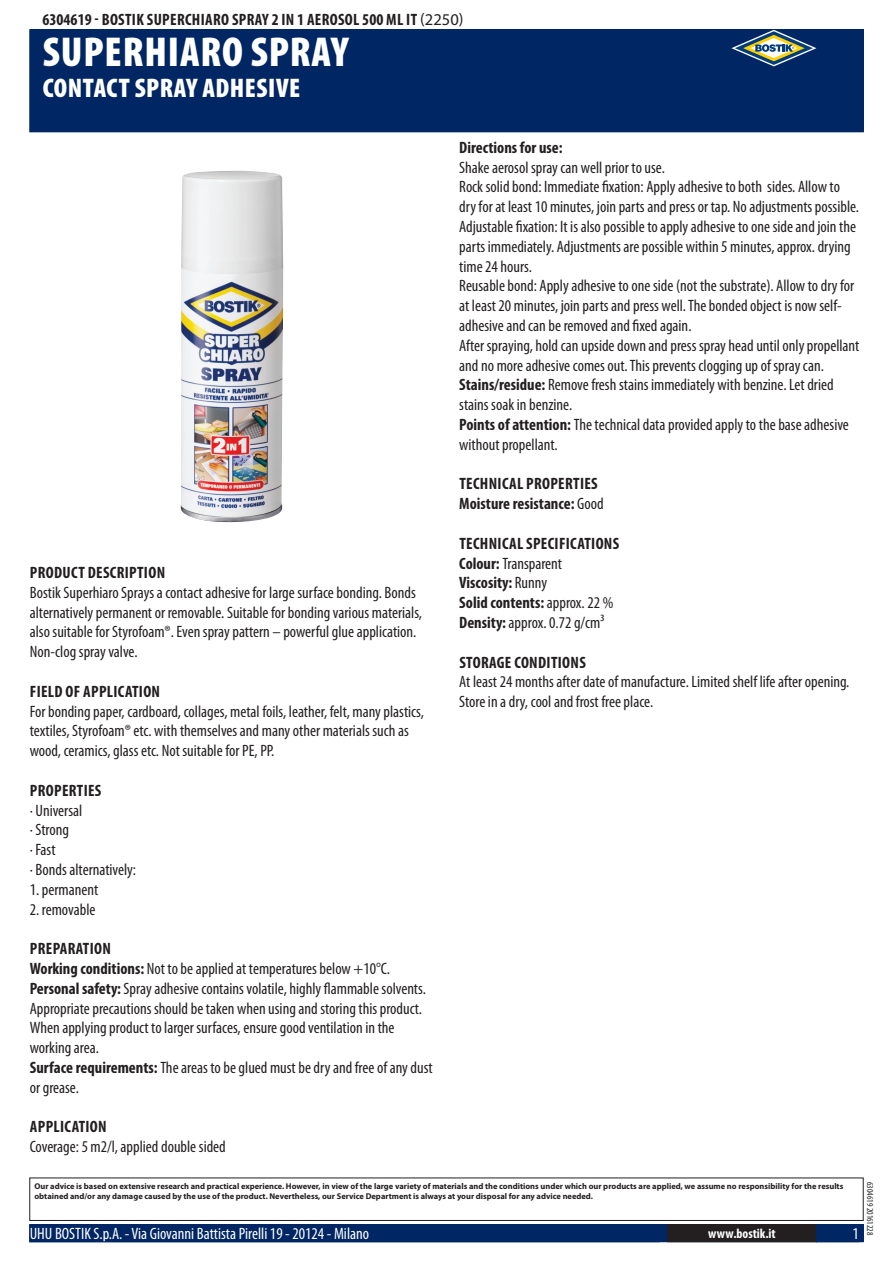
<style>
.page{position:relative;width:893px;height:1263px;background:#fff}
.page>*{position:absolute;margin:0;border:0;box-sizing:border-box;transform-origin:0 0}
.PageHeader{font:900 condensed 42px "Myriad Pro";letter-spacing:.02em;color:#fff}
.PageSubheader{font:900 condensed 27px "Myriad Pro";letter-spacing:.02em;color:#fff}
.Regular{font:condensed 16.5px/19.8px "Myriad Pro";color:#231f20}
.TOCItem{font:700 condensed 16.5px "Myriad Pro";letter-spacing:.02em;color:#231f20}
.Regular-2{font:700 condensed 16.5px "Myriad Pro";color:#231f20}
.ContactData{font:condensed 16.5px "Myriad Pro";color:#fff}
.URL{font:700 condensed 13.5px "Myriad Pro";color:#fff}
.Revisie{font:condensed 9px "Myriad Pro";color:#231f20}
.Disclaimer{font:700 8.4px/10.1px "Myriad Pro";color:#231f20}
.s1{font-weight:400;font-stretch:normal}
.s2{font-weight:700}
.s3{font-weight:400}
</style>
<div class="page">
<div style="left:30px;top:30px;width:833px;height:102px;background:#002663"></div>
<svg style="left:731px;top:30px;width:85px;height:36px"></svg>
<div style="left:29px;top:1177px;width:835px;height:44px;border:1px solid #231f20"></div>
<div style="left:30px;top:1225px;width:833px;height:17px;background:#002663"></div>
<div style="left:29px;top:1224px;width:835px;height:18px;border:1px solid #002663"></div>
<div style="left:668px;top:1225px;width:148px;height:17px;background:#231f20"></div>
<div style="left:667px;top:1224px;width:150px;height:18px;border:1px solid #231f20"></div>
<img style="left:181px;top:171px;width:102px;height:352px">
<p class="TOCItem" style="left:43px;top:9px;width:423px">6304619 - Bostik Superchiaro Spray 2 in 1 Aerosol 500 ml IT <span class="s1">(2250)</span></p>
<p class="PageHeader" style="left:43px;top:25px;width:307px">SUPERHIARO SPRAY</p>
<p class="PageSubheader" style="left:43px;top:70px;width:259px">CONTACT SPRAY ADHESIVE</p>
<p class="TOCItem" style="left:30px;top:562px;width:137px">Product description</p>
<p class="Regular" style="left:30px;top:582px;width:394px">Bostik Superhiaro Sprays a contact adhesive for large surface bonding. Bonds alternatively permanent or removable. Suitable for bonding various materials, also suitable for Styrofoam®. Even spray pattern – powerful glue application.<br>Non-clog spray valve.</p>
<p class="TOCItem" style="left:30px;top:681px;width:132px">Field of application</p>
<p class="Regular" style="left:30px;top:701px;width:396px">For bonding paper, cardboard, collages, metal foils, leather, felt, many plastics, textiles, Styrofoam® etc. with themselves and many other materials such as wood, ceramics, glass etc. Not suitable for PE, PP.</p>
<p class="TOCItem" style="left:30px;top:780px;width:73px">Properties</p>
<p class="Regular" style="left:30px;top:800px;width:108px">· Universal<br>· Strong<br>· Fast<br>· Bonds alternatively:<br>1 . permanent</p>
<p class="Regular" style="left:30px;top:899px;width:67px">2. removable</p>
<p class="TOCItem" style="left:30px;top:938px;width:83px">Preparation</p>
<p class="Regular" style="left:30px;top:958px;width:362px"><span class="s2">Working conditions:</span> Not to be applied at temperatures below +1 0°C.</p>
<p class="Regular" style="left:30px;top:978px;width:398px"><span class="s2">Personal safety:</span> Spray adhesive contains volatile, highly flammable solvents.<br>Appropriate precautions should be taken when using and storing this product.<br>When applying product to larger surfaces, ensure good ventilation in the working area.</p>
<p class="Regular" style="left:30px;top:1057px;width:404px"><span class="s2">Surface requirements:</span> The areas to be glued must be dry and free of any dust or grease.</p>
<p class="TOCItem" style="left:30px;top:1116px;width:78px">Application</p>
<p class="Regular" style="left:30px;top:1137px;width:198px">Coverage: 5 m2/l, applied double sided</p>
<p class="Regular-2" style="left:459px;top:137px;width:105px">Directions for use:</p>
<p class="Regular" style="left:459px;top:157px;width:402px">Shake aerosol spray can well prior to use.<br>Rock solid bond: Immediate fixation: Apply adhesive to both sides. Allow to dry for at least 1 0 minutes, join parts and press or tap. No adjustments possible.<br>Adjustable fixation: It is also possible to apply adhesive to one side and join the parts immediately. Adjustments are possible within 5 minutes, approx. drying time 24 hours.<br>Reusable bond: Apply adhesive to one side (not the substrate). Allow to dry for at least 20 minutes, join parts and press well. The bonded object is now self&shy;adhesive and can be removed and fixed again.<br>After spraying, hold can upside down and press spray head until only propellant and no more adhesive comes out. This prevents clogging up of spray can.</p>
<p class="Regular" style="left:459px;top:375px;width:376px"><span class="s2">Stains/residue:</span> Remove fresh stains immediately with benzine. Let dried stains soak in benzine.</p>
<p class="Regular" style="left:459px;top:414px;width:391px"><span class="s2">Points of attention:</span> The technical data provided apply to the base adhesive without propellant.</p>
<p class="TOCItem" style="left:459px;top:473px;width:140px">Technical properties</p>
<p class="Regular-2" style="left:459px;top:493px;width:146px">Moisture resistance: <span class="s3">Good</span></p>
<p class="TOCItem" style="left:459px;top:533px;width:161px">Technical specifications</p>
<p class="Regular" style="left:459px;top:553px;width:104px"><span class="s2">Colour:</span> Transparent</p>
<p class="Regular-2" style="left:459px;top:572px;width:89px">Viscosity: <span class="s3">Runny</span></p>
<p class="Regular-2" style="left:459px;top:592px;width:156px">Solid contents: <span class="s3">approx. 22 %</span></p>
<p class="Regular" style="left:459px;top:612px;width:147px"><span class="s2">Density:</span> approx. 0.72 g/cm³</p>
<p class="TOCItem" style="left:459px;top:652px;width:128px">Storage conditions</p>
<p class="Regular" style="left:459px;top:672px;width:392px">At least 24 months after date of manufacture. Limited shelf life after opening.<br>Store in a dry, cool and frost free place.</p>
<p class="Disclaimer" style="left:34px;top:1181px;width:810px">Our advice is based on extensive research and practical experience. However, in view of the large variety of materials and the conditions under which our products are applied, we assume no responsibility for the results obtained and/or any damage caused by the use of the product. Nevertheless, our Service Department is always at your disposal for any advice needed.</p>
<p class="ContactData" style="left:30px;top:1224px;width:341px">UHU BOSTIK S.p.A. - Via Giovanni Battista Pirelli 1 9 - 201 24 - Milano</p>
<p class="URL" style="left:708px;top:1225px;width:69px">www.bostik.it</p>
<p class="Revisie" style="left:875px;top:1182px;width:55px;rotate:90deg">630461 9 201 61 228</p>
</div>
